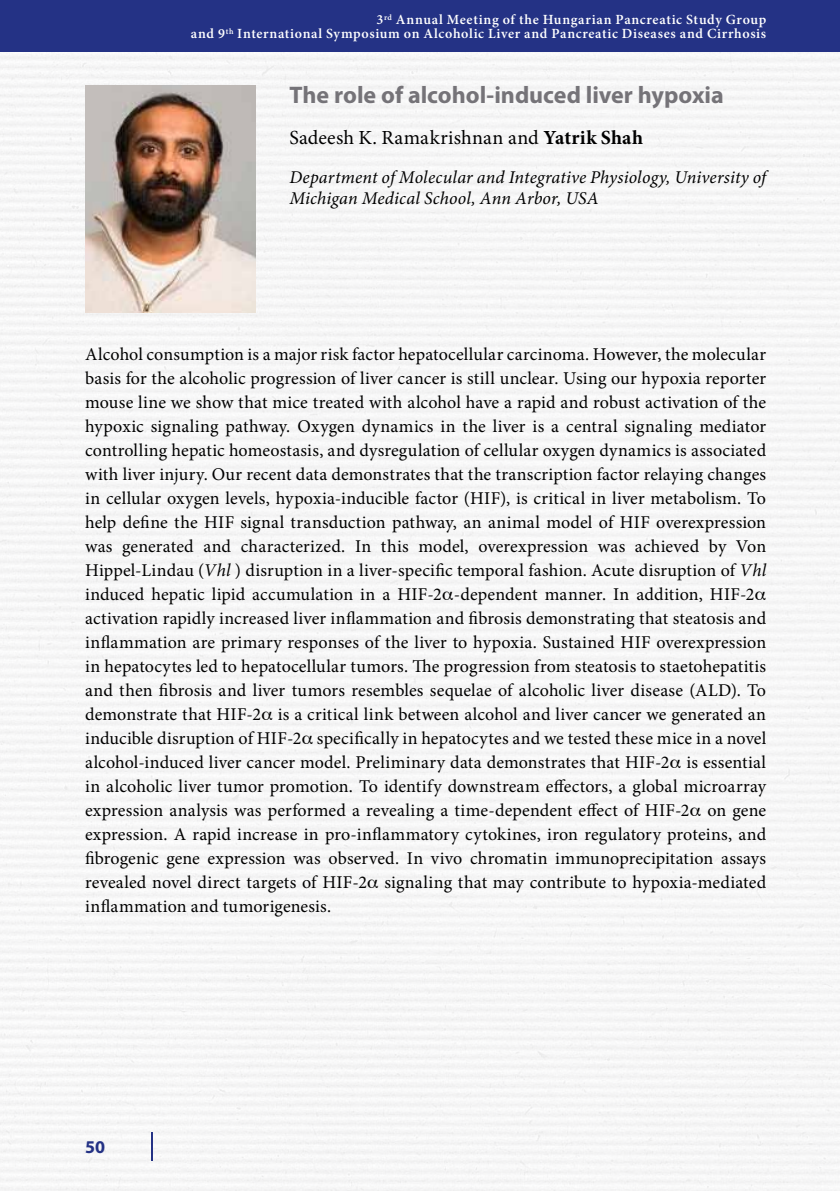
<style>
.page{position:relative;width:840px;height:1191px;background:#fff}
.page>*{position:absolute;margin:0;border:0;box-sizing:border-box;transform-origin:0 0}
.t1{font:700 24px "Myriad Pro";color:#757378}
.t2{font:20px "Minion Pro";letter-spacing:.01em;color:#000}
.t3{font:18px/24px "Minion Pro";letter-spacing:.01em;color:#000}
.t4{font:italic 18px/21.6px "Minion Pro";letter-spacing:.005em;color:#000}
.t5{font:700 18px "Myriad Pro";color:#243285}
.t6{font:600 14px/14px "Minion Pro";letter-spacing:.045em;color:#fff;text-align:right}
.s1{font-weight:700}
.s2{font-style:italic}
</style>
<div class="page">
<div style="left:0;top:51px;width:839px;height:1140px;background:#f6f6f7"></div>
<div style="left:0;top:0;width:839px;height:51px;background:#243285"></div>
<hr style="left:151px;top:1132px;width:2px;height:28px;background:#243285">
<img style="left:85px;top:85px;width:170px;height:227px">
<svg style="left:442px;top:591px;width:11px;height:9px"></svg>
<svg style="left:755px;top:591px;width:10px;height:9px"></svg>
<svg style="left:262px;top:711px;width:10px;height:9px"></svg>
<svg style="left:302px;top:735px;width:10px;height:9px"></svg>
<svg style="left:670px;top:759px;width:10px;height:9px"></svg>
<svg style="left:690px;top:807px;width:10px;height:9px"></svg>
<svg style="left:368px;top:879px;width:10px;height:9px"></svg>
<p class="t6" style="left:191px;top:13px;width:576px">3<sup>rd</sup> Annual Meeting of the Hungarian Pancreatic Study Group<br>and 9<sup>th</sup> International Symposium on Alcoholic Liver and Pancreatic Diseases and Cirrhosis</p>
<h1 class="t1" style="left:289px;top:79px;width:435px">The role of alcohol-induced liver hypoxia</h1>
<p class="t2" style="left:289px;top:124px;width:355px">Sadeesh K. Ramakrishnan and <span class="s1">Yatrik Shah</span></p>
<p class="t4" style="left:289px;top:166px;width:478px">Department of Molecular and Integrative Physiology, University of<br>Michigan Medical School, Ann Arbor, USA</p>
<p class="t3" style="left:85px;top:342px;width:682px">Alcohol consumption is a major risk factor hepatocellular carcinoma. However, the molecular basis for the alcoholic progression of liver cancer is still unclear. Using our hypoxia reporter mouse line we show that mice treated with alcohol have a rapid and robust activation of the hypoxic signaling pathway. Oxygen dynamics in the liver is a central signaling mediator controlling hepatic homeostasis, and dysregulation of cellular oxygen dynamics is associated with liver injury. Our recent data demonstrates that the transcription factor relaying changes in cellular oxygen levels, hypoxia-inducible factor (HIF), is critical in liver metabolism. To help define the HIF signal transduction pathway, an animal model of HIF overexpression was generated and characterized. In this model, overexpression was achieved by Von Hippel-Lindau (<span class="s2">Vhl</span> ) disruption in a liver-specific temporal fashion. Acute disruption of <span class="s2">Vhl </span>induced hepatic lipid accumulation in a HIF-2 -dependent manner. In addition, HIF-2 activation rapidly increased liver inflammation and fibrosis demonstrating that steatosis and inflammation are primary responses of the liver to hypoxia. Sustained HIF overexpression in hepatocytes led to hepatocellular tumors. The progression from steatosis to staetohepatitis and then fibrosis and liver tumors resembles sequelae of alcoholic liver disease (ALD). To demonstrate that HIF-2 is a critical link between alcohol and liver cancer we generated an inducible disruption of HIF-2 specifically in hepatocytes and we tested these mice in a novel alcohol-induced liver cancer model. Preliminary data demonstrates that HIF-2 is essential in alcoholic liver tumor promotion. To identify downstream effectors, a global microarray expression analysis was performed a revealing a time-dependent effect of HIF-2 on gene expression. A rapid increase in pro-inflammatory cytokines, iron regulatory proteins, and fibrogenic gene expression was observed. In vivo chromatin immunoprecipitation assays revealed novel direct targets of HIF-2 signaling that may contribute to hypoxia-mediated inflammation and tumorigenesis.</p>
<p class="t5" style="left:85px;top:1135px;width:22px">50</p>
</div>
